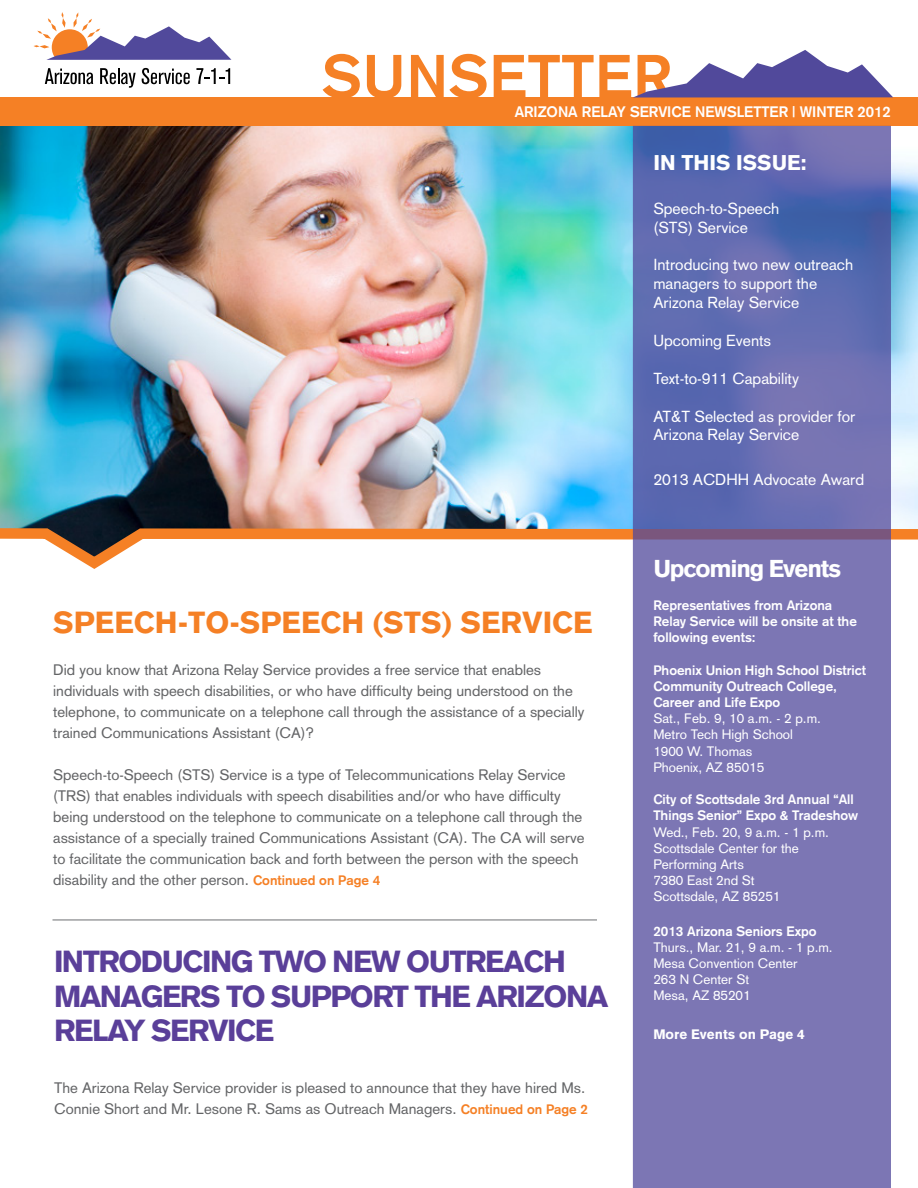
<style>
.page{position:relative;width:918px;height:1188px;background:#fff}
.page>*{position:absolute;margin:0;border:0;box-sizing:border-box;transform-origin:0 0}
.t1{font:700 60px "Akzidenz Grotesk";color:#f58025}
.t2{font:900 30px/34.5px "Akzidenz Grotesk";letter-spacing:-.05em;color:#5a3f99}
.t3{font:900 30px "Akzidenz Grotesk";color:#f58025}
.t4{font:900 24px "Akzidenz Grotesk";letter-spacing:-.05em;color:#fff}
.t5{font:900 21px "Akzidenz Grotesk";color:#fff}
.t6{font:15.75px/18.9px "Akzidenz Grotesk";color:#fff}
.t7{font:15px/21px "Akzidenz Grotesk";color:#636466}
.t8{font:700 15px "Akzidenz Grotesk";color:#fff}
.t9{font:13.5px/16.2px "Akzidenz Grotesk";color:#fff}
.t10{font:700 13.5px/16.2px "Akzidenz Grotesk";color:#fff}
.t11{font:900 13.5px "Akzidenz Grotesk";color:#fff}
.s1{font-weight:700;font-size:13.5px;color:#f58025}
</style>
<div class="page">
<img style="left:0;top:126px;width:918px;height:449px">
<div style="left:0;top:98px;width:918px;height:28px;background:#f58025"></div>
<svg style="left:633px;top:126px;width:258px;height:1062px;background:#7171b2"></svg>
<svg style="left:633px;top:50px;width:260px;height:48px"></svg>
<svg style="left:45px;top:68px;width:49px;height:16px"></svg>
<svg style="left:100px;top:68px;width:36px;height:20px"></svg>
<svg style="left:142px;top:68px;width:48px;height:16px"></svg>
<svg style="left:196px;top:68px;width:34px;height:16px"></svg>
<svg style="left:33px;top:12px;width:198px;height:48px"></svg>
<hr style="left:52px;top:920px;width:545px;height:1px;background:#6d6e71">
<h1 class="t1" style="left:323px;top:41px;width:165px">Sunsetter</h1>
<p class="t8" style="left:515px;top:103px;width:77px">Arizona rela</p>
<p class="t8" style="left:616px;top:103px;width:121px">y Service newsletter</p>
<p class="t8" style="left:792px;top:103px;width:45px">| Winter</p>
<p class="t8" style="left:858px;top:103px;width:35px">2012</p>
<h3 class="t5" style="left:653px;top:149px;width:96px">In This Issu</h3>
<h3 class="t5" style="left:787px;top:149px;width:21px">e:</h3>
<p class="t6" style="left:653px;top:199px;width:128px">Speech-to-Speech (STS) Service</p>
<p class="t6" style="left:653px;top:255px;width:201px">Introducing two new outreach managers to support the<br>Arizona Relay Service</p>
<p class="t6" style="left:653px;top:331px;width:119px">Upcoming Events</p>
<p class="t6" style="left:653px;top:369px;width:147px">Text-to-911 Capability</p>
<p class="t6" style="left:653px;top:407px;width:204px">AT&amp;T Selected as provider for<br>Arizona Relay Service</p>
<p class="t6" style="left:653px;top:470px;width:212px">2013 ACDHH Advocate Award</p>
<h2 class="t3" style="left:53px;top:605px;width:541px">Speech-to-Speech (STS) Service</h2>
<p class="t7" style="left:53px;top:660px;width:533px">Did you know that Arizona Relay Service provides a free service that enables individuals with speech disabilities, or who have difficulty being understood on the telephone, to communicate on a telephone call through the assistance of a specially trained Communications Assistant (CA)?</p>
<p class="t7" style="left:53px;top:765px;width:533px">Speech-to-Speech (STS) Service is a type of Telecommunications Relay Service (TRS) that enables individuals with speech disabilities and/or who have difficulty being understood on the telephone to communicate on a telephone call through the assistance of a specially trained Communications Assistant (CA). The CA will serve to facilitate the communication back and forth between the person with the speech disability and the other person. <span class="s1">Continued on Page 4</span></p>
<h2 class="t2" style="left:54px;top:944px;width:490px;text-indent:87px">DUCI NG TWO NEW OUTREACH<br>MANAGERS TO SUPPORT</h2>
<h2 class="t2" style="left:54px;top:944px;width:50px">INTRO</h2>
<h2 class="t2" style="left:415px;top:978px;width:20px">THE</h2>
<h2 class="t2" style="left:476px;top:978px;width:134px">ARI ZONA</h2>
<h2 class="t2" style="left:54px;top:1013px;width:135px">RE LAY SERVICE</h2>
<p class="t7" style="left:54px;top:1077px;width:536px">The Arizona Relay Service provider is pleased to announce that they have hired Ms.<br>Connie Short and Mr. Lesone R. Sams as Outreach Managers. <span class="s1">Continued on Page 2</span></p>
<h3 class="t4" style="left:653px;top:554px;width:190px">Upcoming Events</h3>
<p class="t10" style="left:653px;top:597px;width:205px">Representatives from Arizona<br>Relay Service will be onsite at the following events:</p>
<p class="t10" style="left:653px;top:662px;width:214px">Phoenix Union High School District<br>Community Outreach College,<br>Career and Life Expo</p>
<p class="t9" style="left:653px;top:710px;width:169px">Sat., Feb. 9, 10 a.m. - 2 p.m.<br>Metro Tech High School<br>1900 W. Thomas<br>Phoenix, AZ 85015</p>
<p class="t10" style="left:653px;top:791px;width:206px">City of Scottsdale 3rd Annual “All<br>Things Senior” Expo &amp; Tradeshow</p>
<p class="t9" style="left:653px;top:824px;width:177px">Wed., Feb. 20, 9 a.m. - 1 p.m.<br>Scottsdale Center for the<br>Performing Arts<br>7380 East 2nd St<br>Scottsdale, AZ 85251</p>
<p class="t10" style="left:653px;top:923px;width:165px">2013 Arizona Seniors Expo</p>
<p class="t9" style="left:653px;top:939px;width:181px">Thurs., Mar. 21, 9 a.m. - 1 p.m.<br>Mesa Convention Center<br>263 N Center St<br>Mesa, AZ 85201</p>
<p class="t11" style="left:653px;top:1026px;width:153px">More Events on Page 4</p>
</div>
